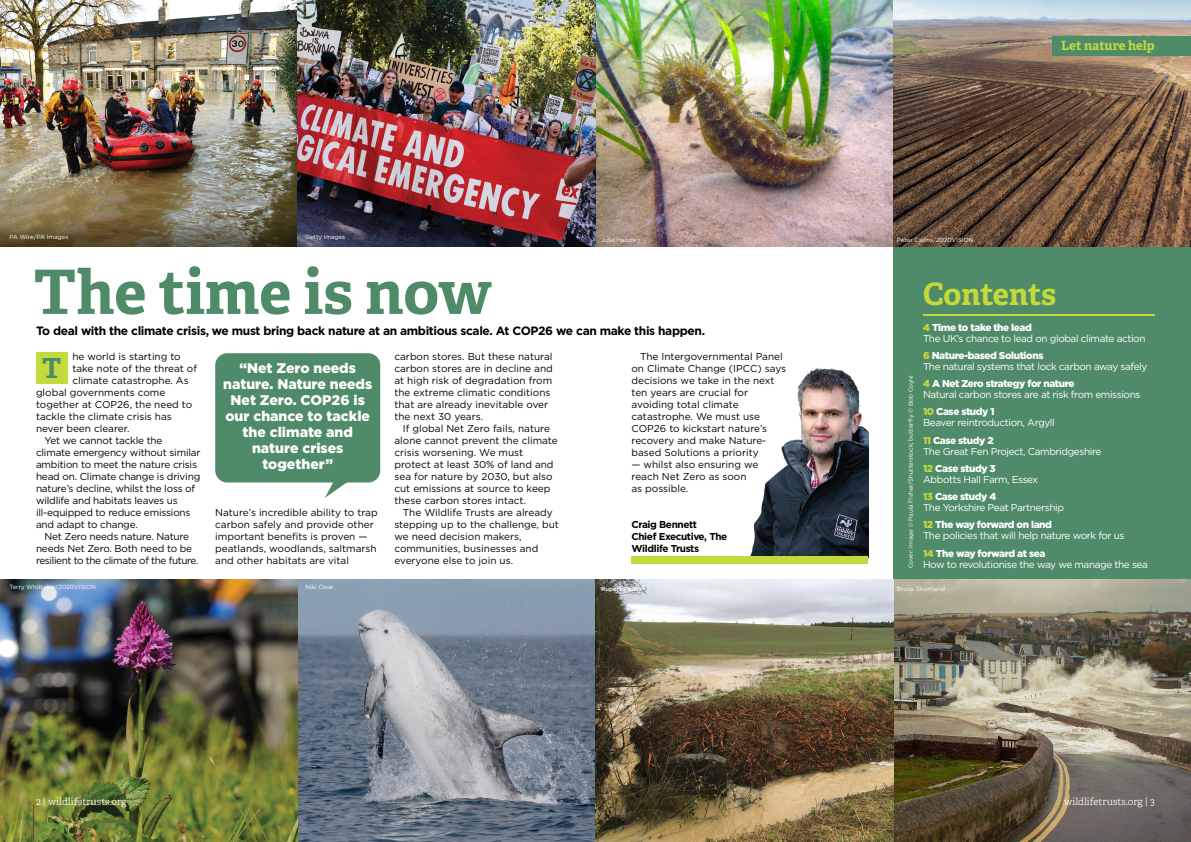
<style>
.page{position:relative;width:1191px;height:842px;background:#fff}
.page>*{position:absolute;margin:0;border:0;box-sizing:border-box;transform-origin:0 0}
.t1{font:700 61.2px "Adelle";color:#508b69}
.t2{font:700 30.8px "Adelle";letter-spacing:-.005em;color:#c3d93c}
.t3{font:700 27.6px "Adelle";color:#508b69}
.Pull_quote_DH_New{font:900 14px/16px "Gotham";color:#fff;text-align:center}
.t4{font:700 12.9px "Adelle";color:#c3d93c}
.Stand_first_DH_New{font:700 12px "Gotham";letter-spacing:-.03em;color:#000}
.Body_DH_NEW{font:10px/12px "Gotham";color:#000}
.Body_DH_NEW-2{font:10px/11px "Gotham";letter-spacing:-.04em;color:#fff}
.Body_DH_NEW-3{font:10px/12px "Gotham";letter-spacing:-.02em;color:#000}
.Body_DH_NEW-4{font:10px/12px "Gotham";letter-spacing:-.04em;color:#000}
.Body_DH_NEW-5{font:700 10px/12px "Gotham";letter-spacing:-.04em;color:#000}
.t5{font:300 10px "Adelle";color:#fff}
.Caption_DH_new{font:6px "Gotham";color:#fff}
.Caption_DH_new-2{font:500 6px "Gotham";color:#fff}
.s1{font-weight:900;color:#c3d93c}
.s2{font-weight:900}
</style>
<div class="page">
<img style="left:0;top:0;width:893px;height:247px">
<div style="left:893px;top:247px;width:298px;height:332px;background:#508b69"></div>
<img style="left:0;top:579px;width:1191px;height:263px">
<img style="left:893px;top:0;width:298px;height:247px">
<div style="left:1052px;top:36px;width:139px;height:20px;background:#508b69"></div>
<div style="left:36px;top:352px;width:32px;height:32px;background:#c3d93c"></div>
<div style="left:215px;top:353px;width:165px;height:129px;background:#508b69;border-radius:12px"></div>
<svg style="left:325px;top:482px;width:29px;height:16px"></svg>
<img style="left:750px;top:367px;width:118px;height:190px">
<div style="left:631px;top:557px;width:237px;height:7px;background:#c3d93c"></div>
<hr style="left:923px;top:314px;width:232px;height:2px;background:#c3d93c">
<p class="Caption_DH_new" style="left:10px;top:234px;width:60px">PA Wire/PA Images</p>
<p class="Caption_DH_new" style="left:305px;top:234px;width:41px">Getty Images</p>
<p class="t1" style="left:34px;top:248px;width:459px">The time is now</p>
<p class="Caption_DH_new" style="left:601px;top:236px;width:40px">Julie Hatcher</p>
<p class="Caption_DH_new" style="left:897px;top:236px;width:78px">Peter Cairns/2020VISION</p>
<p class="t4" style="left:1061px;top:36px;width:95px">Let nature help</p>
<p class="t2" style="left:923px;top:272px;width:135px">Contents</p>
<p class="Stand_first_DH_New" style="left:36px;top:324px;width:670px">To deal with the climate crisis, we must bring back nature at an ambitious scale. At COP26 we can make this happen.</p>
<p class="t3" style="left:42px;top:348px;width:21px">T</p>
<p class="Body_DH_NEW" style="left:72px;top:350px;width:110px">he world is starting to</p>
<p class="Body_DH_NEW" style="left:72px;top:362px;width:126px">take note of the threat of</p>
<p class="Body_DH_NEW" style="left:72px;top:374px;width:118px">climate catastrophe. As</p>
<p class="Body_DH_NEW" style="left:36px;top:386px;width:131px">global governments come</p>
<p class="Body_DH_NEW" style="left:36px;top:398px;width:158px">together at COP26, the need to</p>
<p class="Body_DH_NEW" style="left:36px;top:410px;width:137px">tackle the climate crisis has</p>
<p class="Body_DH_NEW" style="left:36px;top:422px;width:95px">never been clearer.</p>
<p class="Body_DH_NEW-3" style="left:36px;top:434px;width:166px;text-indent:9px">Yet we cannot tackle the<br>climate emergency without similar ambition to meet the nature crisis head on. Climate change is driving nature’s decline, whilst the loss of wildlife and habitats leaves us ill-equipped to reduce emissions and adapt to change.</p>
<p class="Body_DH_NEW-4" style="left:36px;top:530px;width:164px;text-indent:9px">Net Zero needs nature. Nature needs Net Zero. Both need to be resilient to the climate of the future.</p>
<p class="Body_DH_NEW" style="left:394px;top:350px;width:160px">carbon stores. But these natural carbon stores are in decline and at high risk of degradation from the extreme climatic conditions that are already inevitable over the next 30 years.</p>
<p class="Body_DH_NEW" style="left:394px;top:422px;width:165px;text-indent:9px">If global Net Zero fails, nature alone cannot prevent the climate crisis worsening. We must protect at least 30% of land and sea for nature by 2030, but also cut emissions at source to keep these carbon stores intact.</p>
<p class="Body_DH_NEW" style="left:394px;top:506px;width:166px;text-indent:9px">The Wildlife Trusts are already stepping up to the challenge, but we need decision makers, communities, businesses and everyone else to join us.</p>
<p class="Body_DH_NEW" style="left:631px;top:350px;width:156px;text-indent:9px">The Intergovernmental Panel on Climate Change (IPCC) says decisions we take in the next ten years are crucial for avoiding total climate catastrophe. We must use<br>COP26 to kickstart nature’s recovery and make Nature&shy;based Solutions a priority</p>
<p class="Body_DH_NEW" style="left:631px;top:458px;width:128px">— whilst also ensuring we reach Net Zero as soon as possible.</p>
<p class="Body_DH_NEW-5" style="left:631px;top:518px;width:67px">Craig Bennett</p>
<p class="Body_DH_NEW-5" style="left:631px;top:530px;width:97px">Chief Executive, The<br>Wildlife Trusts</p>
<p class="Pull_quote_DH_New" style="left:223px;top:360px;width:151px">“Net Zero needs nature. Nature needs<br>Net Zero. COP26 is our chance to tackle the climate and nature crises together”</p>
<p class="Body_DH_NEW" style="left:215px;top:506px;width:164px">Nature’s incredible ability to trap carbon safely and provide other important benefits is proven — peatlands, woodlands, saltmarsh and other habitats are vital</p>
<p class="Caption_DH_new" style="left:907px;top:568px;width:194px;rotate:-90deg">Cover: Image © Paula Fisher/Shutterstock; butterfly © Bob Coyle</p>
<p class="Body_DH_NEW-2" style="left:923px;top:321px;width:224px"><span class="s1">4</span> <span class="s2">Time to take the lead<br></span>The UK’s chance to lead on global climate action</p>
<p class="Body_DH_NEW-2" style="left:923px;top:350px;width:226px"><span class="s1">6</span> <span class="s2">Nature-based Solutions<br></span>The natural systems that lock carbon away safely</p>
<p class="Body_DH_NEW-2" style="left:923px;top:378px;width:219px"><span class="s1">4</span> <span class="s2">A Net Zero strategy for nature<br></span>Natural carbon stores are at risk from emissions</p>
<p class="Body_DH_NEW-2" style="left:923px;top:406px;width:133px"><span class="s1">10</span> <span class="s2">Case study 1<br></span>Beaver reintroduction, Argyll</p>
<p class="Body_DH_NEW-2" style="left:923px;top:434px;width:180px"><span class="s1">11</span> <span class="s2">Case study 2<br></span>The Great Fen Project, Cambridgeshire</p>
<p class="Body_DH_NEW-2" style="left:923px;top:463px;width:117px"><span class="s1">12</span> <span class="s2">Case study 3<br></span>Abbotts Hall Farm, Essex</p>
<p class="Body_DH_NEW-2" style="left:923px;top:491px;width:142px"><span class="s1">13</span> <span class="s2">Case study 4<br></span>The Yorkshire Peat Partnership</p>
<p class="Body_DH_NEW-2" style="left:923px;top:519px;width:203px"><span class="s1">12</span> <span class="s2">The way forward on land<br></span>The policies that will help nature work for us</p>
<p class="Body_DH_NEW-2" style="left:923px;top:547px;width:226px"><span class="s1">14</span> <span class="s2">The way forward at sea<br></span>How to revolutionise the way we manage the sea</p>
<p class="Caption_DH_new" style="left:10px;top:583px;width:88px">Terry Whittaker/2020VISION</p>
<p class="Caption_DH_new" style="left:305px;top:583px;width:30px">Niki Clear</p>
<p class="Caption_DH_new-2" style="left:601px;top:586px;width:37px">Rupert Paul</p>
<p class="Caption_DH_new" style="left:897px;top:586px;width:50px">Bruce Shortland</p>
<p class="t5" style="left:36px;top:794px;width:92px">2 | wildlifetrusts.org</p>
<p class="t5" style="left:1064px;top:794px;width:92px">wildlifetrusts.org | 3</p>
</div>
